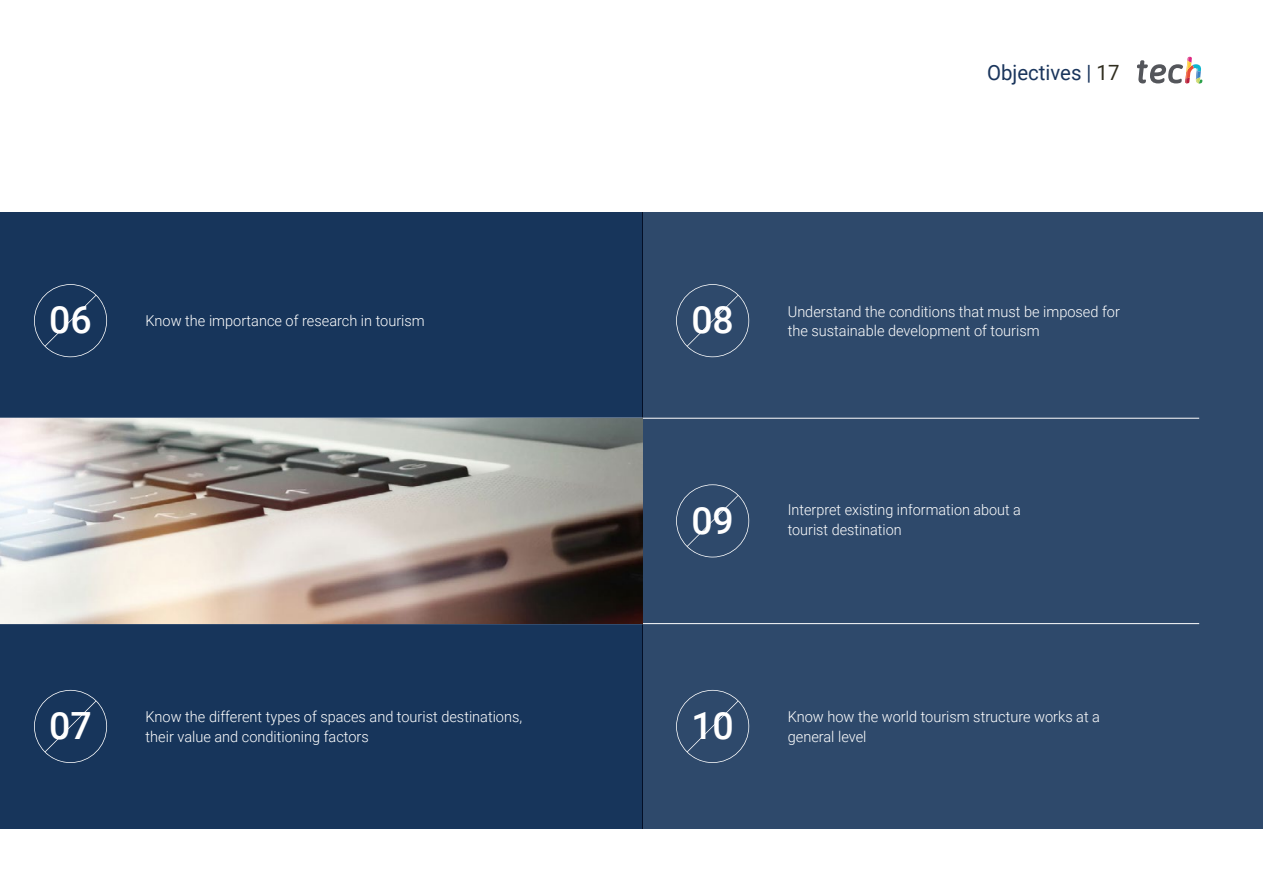
<style>
.page{position:relative;width:1263px;height:893px;background:#fff}
.page>*{position:absolute;margin:0;border:0;box-sizing:border-box;transform-origin:0 0}
.t1{font:500 37.5px "Roboto";color:#fff}
.t2{font:21px "Roboto";color:#1a355c}
.t3{font:300 15px/19.5px "Roboto";color:#fff}
.t4{font:300 15px/19.5px "Roboto";color:#fff;scale:.96 1}
.s1{color:#312e20}
</style>
<div class="page">
<svg style="left:1137px;top:57px;width:65px;height:27px"></svg>
<div style="left:0;top:213px;width:642px;height:616px;background:#17355b"></div>
<div style="left:642px;top:213px;width:621px;height:616px;background:#2e496b"></div>
<svg style="left:34px;top:284px;width:73px;height:73px"></svg>
<svg style="left:676px;top:284px;width:73px;height:73px"></svg>
<svg style="left:34px;top:690px;width:73px;height:73px"></svg>
<svg style="left:676px;top:484px;width:73px;height:73px"></svg>
<svg style="left:676px;top:690px;width:73px;height:73px"></svg>
<hr style="left:0;top:418px;width:1199px;height:1px;background:#fff">
<hr style="left:0;top:623px;width:1199px;height:1px;background:#fff">
<img style="left:0;top:418px;width:642px;height:205px">
<h2 class="t2" style="left:987px;top:57px;width:134px">Objectives | <span class="s1">17</span></h2>
<h1 class="t1" style="left:49px;top:294px;width:44px">06</h1>
<h1 class="t1" style="left:691px;top:294px;width:44px">08</h1>
<p class="t3" style="left:146px;top:311px;width:281px">Know the importance of research in tourism</p>
<p class="t3" style="left:788px;top:301px;width:334px">Understand the conditions that must be imposed for</p>
<p class="t3" style="left:788px;top:320px;width:253px">the sustainable development of tourism</p>
<h1 class="t1" style="left:691px;top:494px;width:44px">09</h1>
<p class="t4" style="left:788px;top:500px;width:244px">Interpret existing information about a tourist destination</p>
<h1 class="t1" style="left:49px;top:699px;width:44px">07</h1>
<p class="t3" style="left:146px;top:707px;width:378px">Know the different types of spaces and tourist destinations, their value and conditioning factors</p>
<h1 class="t1" style="left:691px;top:699px;width:44px">10</h1>
<p class="t3" style="left:788px;top:707px;width:314px">Know how the world tourism structure works at a</p>
<p class="t3" style="left:788px;top:726px;width:80px">general level</p>
</div>
